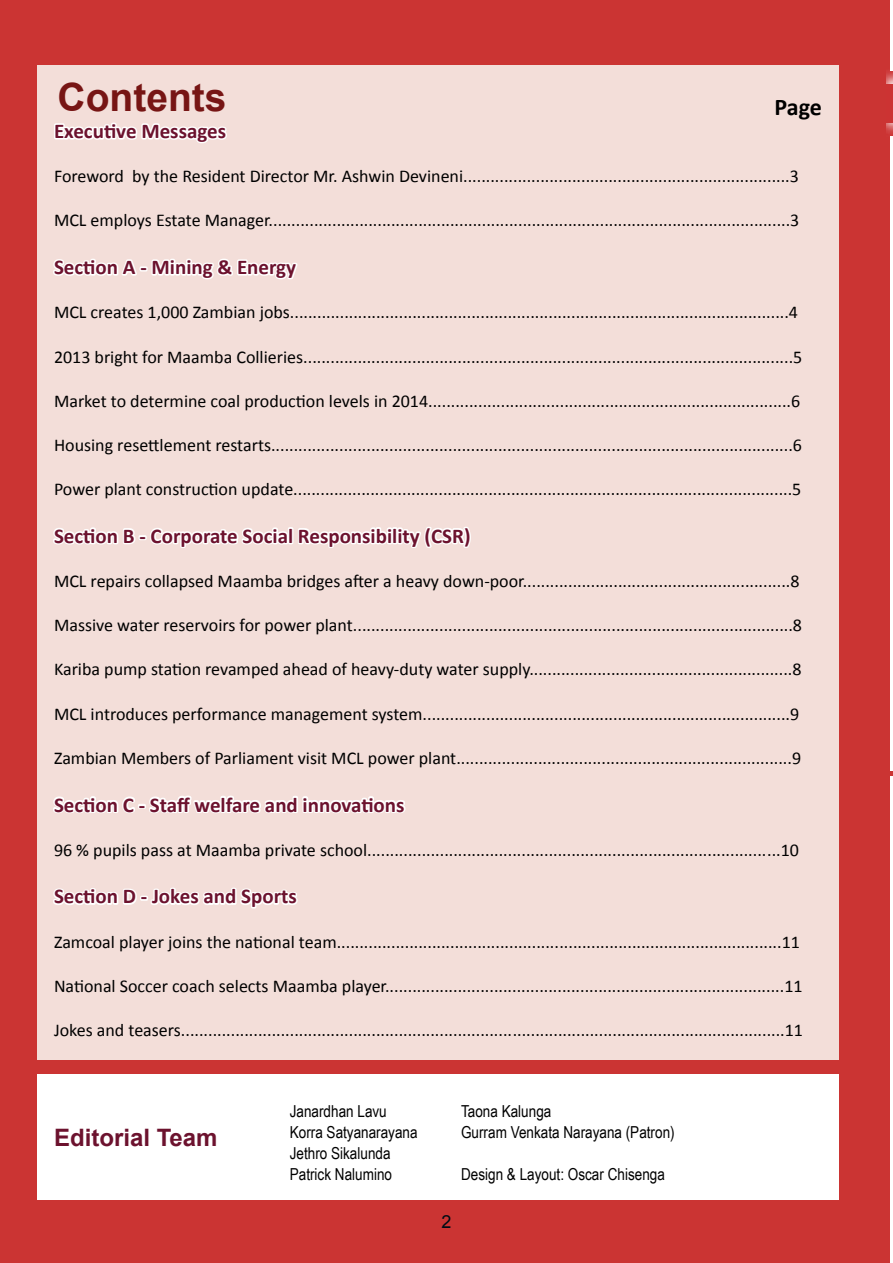
<style>
.page{position:relative;width:893px;height:1263px;background:#fff}
.page>*{position:absolute;margin:0;border:0;box-sizing:border-box;transform-origin:0 0}
.t1{font:700 39px "Arial";color:#771514}
.t2{font:700 24px "Arial";color:#6c122e}
.t3{font:700 24px "Calibri";color:#000}
.t4{font:700 21px "Calibri";color:#6c122e}
.t5{font:18px "Calibri";color:#000}
.t6{font:18px "Arial";color:#000c15}
.t7{font:16.5px/21px "Arial Narrow";color:#000}
</style>
<div class="page">
<div style="left:0;top:0;width:890px;height:1263px;background:#cb3433"></div>
<div style="left:37px;top:1074px;width:802px;height:126px;background:#fff"></div>
<div style="left:37px;top:66px;width:802px;height:994px;background:#f3ded9"></div>
<svg style="left:54px;top:122px;width:173px;height:21px"></svg>
<svg style="left:53px;top:258px;width:245px;height:22px"></svg>
<svg style="left:53px;top:527px;width:418px;height:21px"></svg>
<svg style="left:53px;top:795px;width:353px;height:18px"></svg>
<svg style="left:53px;top:887px;width:245px;height:22px"></svg>
<img style="left:887px;top:71px;width:6px;height:65px">
<div style="left:887px;top:84px;width:6px;height:38px;background:#c33"></div>
<svg style="left:890px;top:771px;width:3px;height:5px"></svg>
<h1 class="t1" style="left:58px;top:71px;width:170px">Contents</h1>
<h2 class="t3" style="left:775px;top:92px;width:49px">Page</h2>
<p class="t4" style="left:54px;top:118px;width:174px">Executive Messages</p>
<p class="t5" style="left:54px;top:165px;width:746px">Foreword by the Resident Director Mr. Ashwin Devineni........................................................................3</p>
<p class="t5" style="left:54px;top:209px;width:747px">MCL employs Estate Manager...................................................................................................................3</p>
<p class="t4" style="left:54px;top:254px;width:244px">Section A - Mining &amp; Energy</p>
<p class="t5" style="left:54px;top:301px;width:745px">MCL creates 1,000 Zambian jobs..............................................................................................................4</p>
<p class="t5" style="left:54px;top:345px;width:750px">2013 bright for Maamba Collieries............................................................................................................5</p>
<p class="t5" style="left:54px;top:390px;width:748px">Market to determine coal production levels in 2014................................................................................6</p>
<p class="t5" style="left:54px;top:434px;width:749px">Housing resettlement restarts...................................................................................................................6</p>
<p class="t5" style="left:54px;top:478px;width:749px">Power plant construction update..............................................................................................................5</p>
<p class="t4" style="left:54px;top:523px;width:418px">Section B - Corporate Social Responsibility (CSR)</p>
<p class="t5" style="left:54px;top:570px;width:747px">MCL repairs collapsed Maamba bridges after a heavy down-poor...........................................................8</p>
<p class="t5" style="left:54px;top:614px;width:750px">Massive water reservoirs for power plant.................................................................................................8</p>
<p class="t5" style="left:54px;top:658px;width:749px">Kariba pump station revamped ahead of heavy-duty water supply..........................................................8</p>
<p class="t5" style="left:54px;top:702px;width:747px">MCL introduces performance management system.................................................................................9</p>
<p class="t5" style="left:54px;top:747px;width:749px">Zambian Members of Parliament visit MCL power plant..........................................................................9</p>
<p class="t4" style="left:54px;top:791px;width:352px">Section C - Staff welfare and innovations</p>
<p class="t5" style="left:54px;top:838px;width:746px">96 % pupils pass at Maamba private school...........................................................................................10</p>
<p class="t4" style="left:54px;top:883px;width:244px">Section D - Jokes and Sports</p>
<p class="t5" style="left:54px;top:930px;width:747px">Zamcoal player joins the national team..................................................................................................11</p>
<p class="t5" style="left:54px;top:975px;width:750px">National Soccer coach selects Maamba player........................................................................................11</p>
<p class="t5" style="left:54px;top:1019px;width:751px">Jokes and teasers.....................................................................................................................................11</p>
<h2 class="t2" style="left:54px;top:1121px;width:165px">Editorial Team</h2>
<p class="t7" style="left:290px;top:1100px;width:129px">Janardhan Lavu<br>Korra Satyanarayana<br>Jethro Sikalunda<br>Patrick Nalumino</p>
<p class="t7" style="left:461px;top:1100px;width:215px">Taona Kalunga<br>Gurram Venkata Narayana (Patron)</p>
<p class="t7" style="left:461px;top:1163px;width:205px">Design &amp; Layout: Oscar Chisenga</p>
<p class="t6" style="left:441px;top:1209px;width:12px">2</p>
</div>
